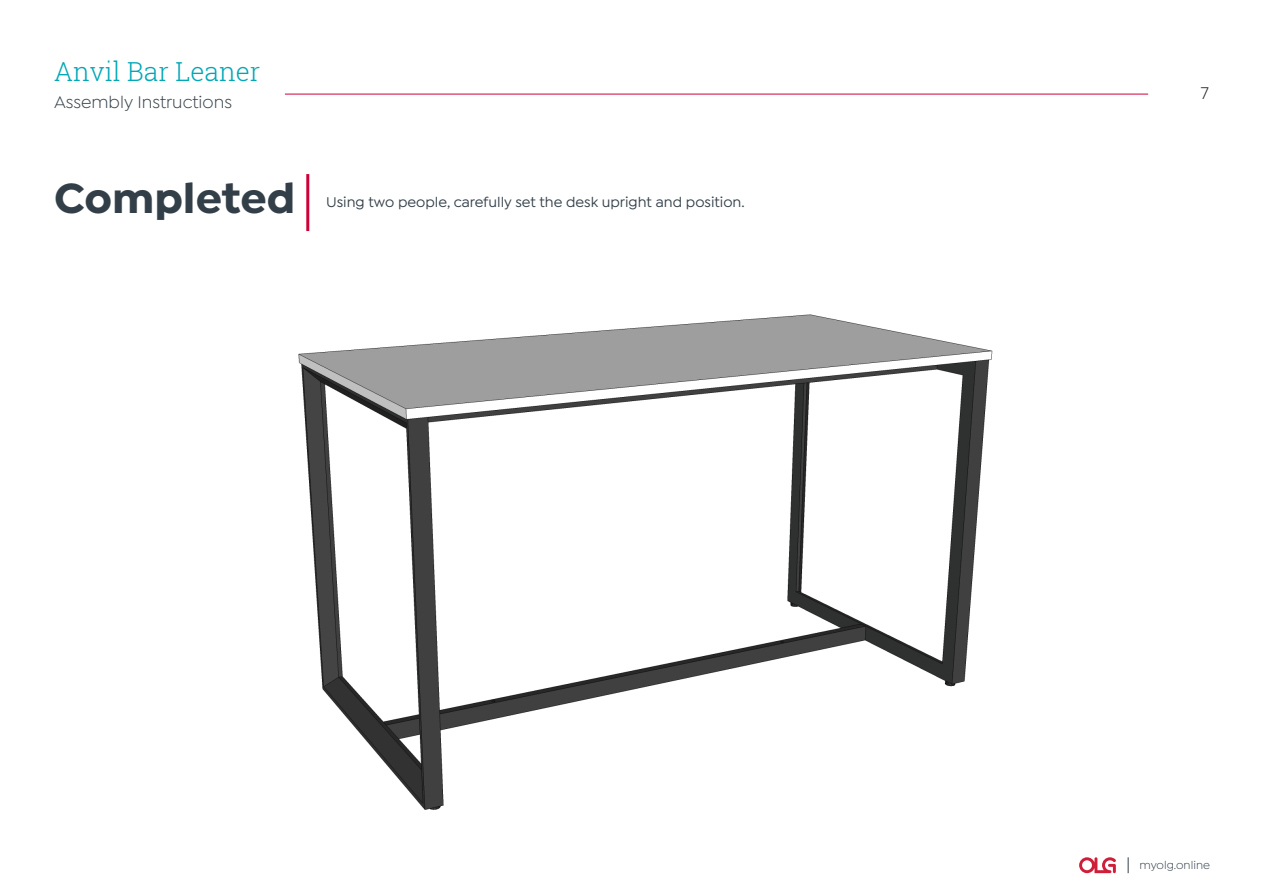
<style>
.page{position:relative;width:1263px;height:893px;background:#fff}
.page>*{position:absolute;margin:0;border:0;box-sizing:border-box;transform-origin:0 0}
.t1{font:700 45px "Isidora Sans";color:#333f48}
.t2{font:300 26.25px "Roboto Slab";color:#00a7b5}
.t3{font:18px "Isidora Sans";color:#333f48}
.t4{font:18px "Isidora Sans";color:#231f20}
.t5{font:500 15px "Isidora Sans";color:#333f48}
.t6{font:12px "Isidora Sans";color:#333f48}
</style>
<div class="page">
<hr style="left:285px;top:94px;width:863px;height:1px;background:#ce0037">
<svg style="left:1079px;top:857px;width:37px;height:16px"></svg>
<svg style="left:1128px;top:857px;width:1px;height:16px"></svg>
<img style="left:298px;top:314px;width:695px;height:496px">
<hr style="left:306px;top:174px;width:3px;height:57px;background:#ce0037">
<h2 class="t2" style="left:54px;top:54px;width:208px">Anvil Bar Leaner</h2>
<p class="t3" style="left:54px;top:93px;width:179px">Assembly Instructions</p>
<p class="t1" style="left:54px;top:171px;width:243px">Completed</p>
<p class="t5" style="left:326px;top:194px;width:420px">Using two people, carefully set the desk upright and position.</p>
<p class="t4" style="left:1201px;top:83px;width:10px">7</p>
<p class="t6" style="left:1139px;top:859px;width:72px">myolg.online</p>
</div>
